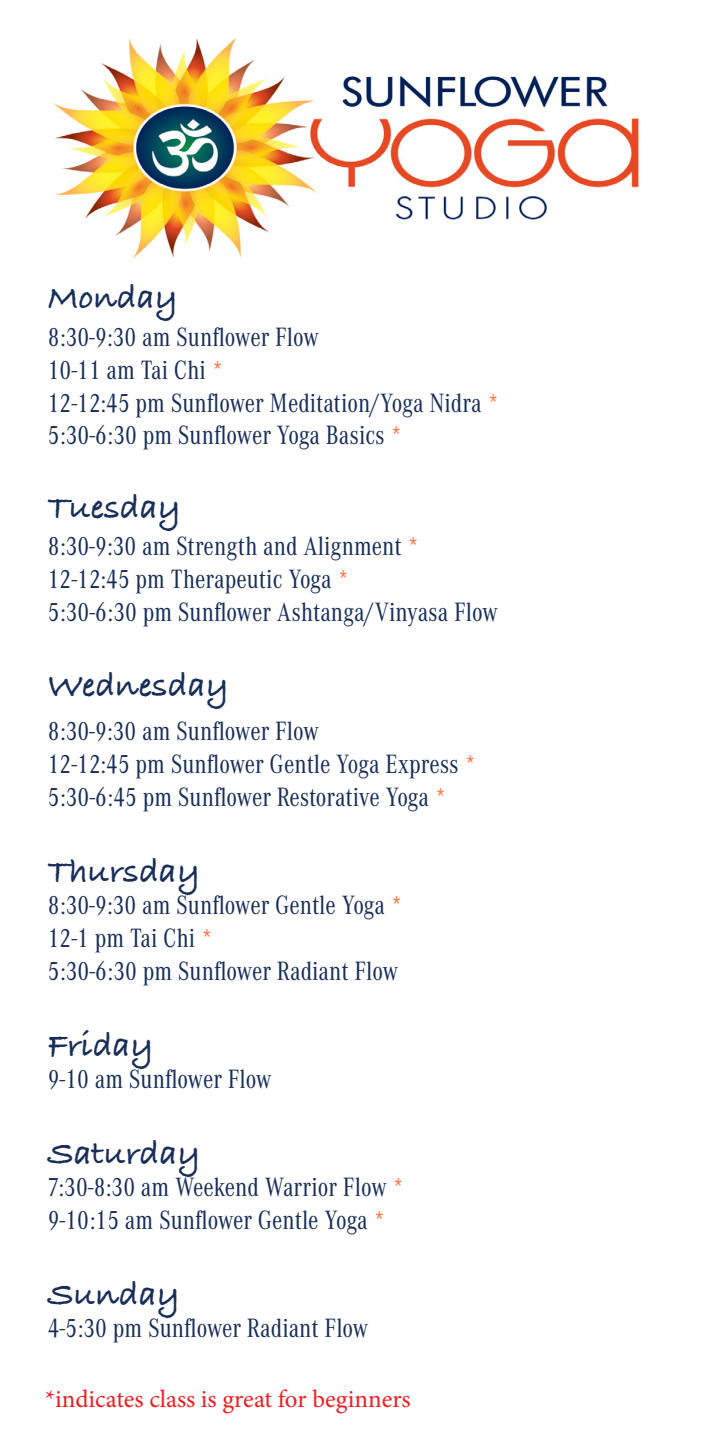
<style>
.page{position:relative;width:720px;height:1440px;background:#fff}
.page>*{position:absolute;margin:0;border:0;box-sizing:border-box;transform-origin:0 0}
.t1{font:700 35px "Bradley Hand ITCTT";color:#182e58}
.t2{font:27.5px "Corporate A Con";color:#182e58}
.t3{font:25px "Minion Pro";color:#ee1d23}
.s1{color:#ff7140}
</style>
<div class="page">
<img style="left:53px;top:40px;width:586px;height:220px">
<p class="t1" style="left:48px;top:270px;width:132px">Monday</p>
<p class="t2" style="left:48px;top:319px;width:273px">8:30-9:30 am Sunflower Flow</p>
<p class="t2" style="left:48px;top:352px;width:177px">10-11 am Tai Chi <span class="s1">*</span></p>
<p class="t2" style="left:48px;top:385px;width:453px">12-12:45 pm Sunflower Meditation/Yoga Nidra <span class="s1">*</span></p>
<p class="t2" style="left:48px;top:418px;width:356px">5:30-6:30 pm Sunflower Yoga Basics <span class="s1">*</span></p>
<p class="t1" style="left:48px;top:480px;width:135px">Tuesday</p>
<p class="t2" style="left:48px;top:529px;width:373px">8:30-9:30 am Strength and Alignment <span class="s1">*</span></p>
<p class="t2" style="left:48px;top:562px;width:303px">12-12:45 pm Therapeutic Yoga <span class="s1">*</span></p>
<p class="t2" style="left:48px;top:594px;width:452px">5:30-6:30 pm Sunflower Ashtanga/Vinyasa Flow</p>
<p class="t1" style="left:48px;top:659px;width:182px">Wednesday</p>
<p class="t2" style="left:48px;top:713px;width:273px">8:30-9:30 am Sunflower Flow</p>
<p class="t2" style="left:48px;top:746px;width:430px">12-12:45 pm Sunflower Gentle Yoga Express <span class="s1">*</span></p>
<p class="t2" style="left:48px;top:779px;width:400px">5:30-6:45 pm Sunflower Restorative Yoga <span class="s1">*</span></p>
<p class="t1" style="left:48px;top:844px;width:154px">Thursday</p>
<p class="t2" style="left:48px;top:887px;width:356px">8:30-9:30 am Sunflower Gentle Yoga <span class="s1">*</span></p>
<p class="t2" style="left:48px;top:920px;width:167px">12-1 pm Tai Chi <span class="s1">*</span></p>
<p class="t2" style="left:48px;top:953px;width:352px">5:30-6:30 pm Sunflower Radiant Flow</p>
<p class="t1" style="left:48px;top:1018px;width:107px">Friday</p>
<p class="t2" style="left:48px;top:1061px;width:225px">9-10 am Sunflower Flow</p>
<p class="t1" style="left:48px;top:1126px;width:154px">Saturday</p>
<p class="t2" style="left:48px;top:1169px;width:358px">7:30-8:30 am Weekend Warrior Flow <span class="s1">*</span></p>
<p class="t2" style="left:48px;top:1202px;width:339px">9-10:15 am Sunflower Gentle Yoga <span class="s1">*</span></p>
<p class="t1" style="left:48px;top:1267px;width:134px">Sunday</p>
<p class="t2" style="left:48px;top:1310px;width:322px">4-5:30 pm Sunflower Radiant Flow</p>
<p class="t3" style="left:45px;top:1382px;width:367px">*indicates class is great for beginners</p>
</div>
